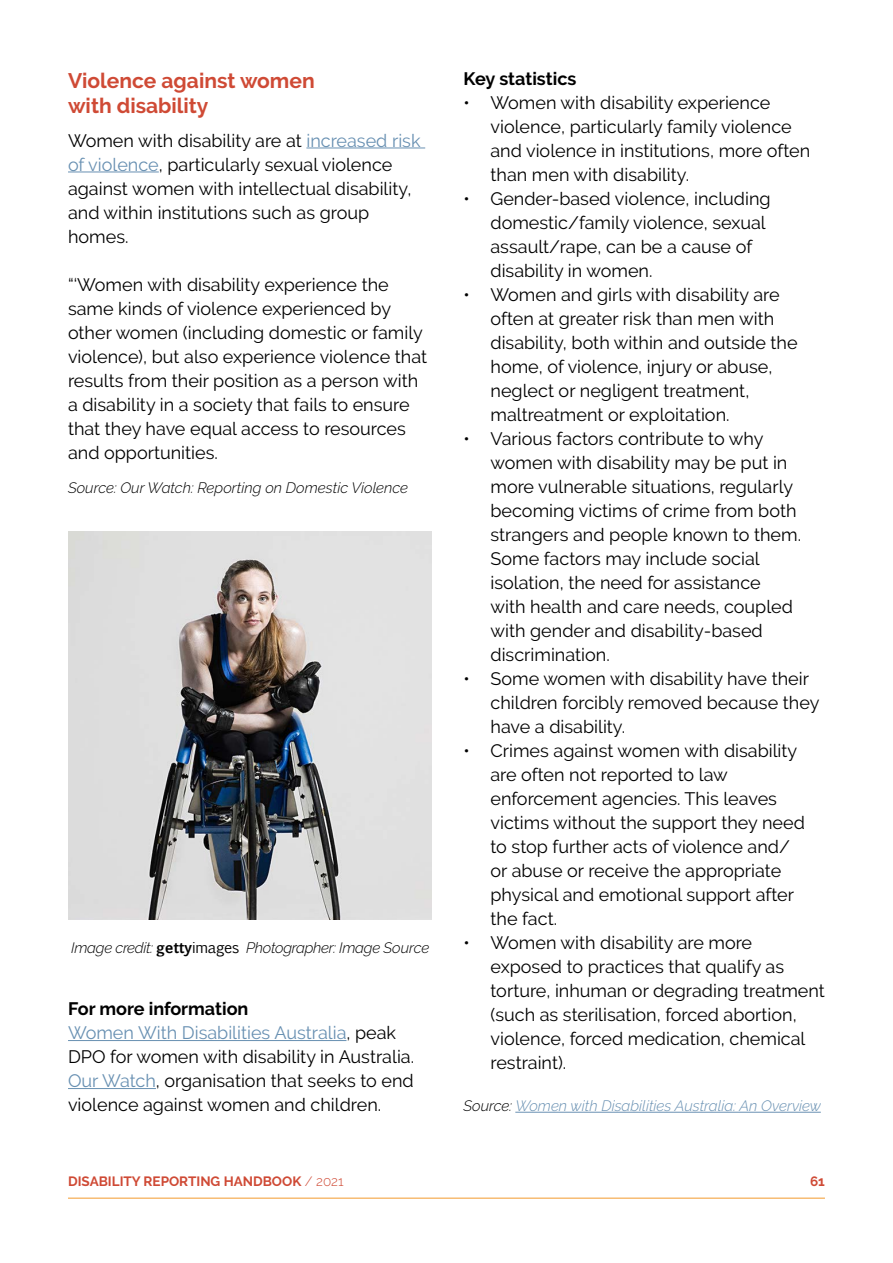
<style>
.page{position:relative;width:893px;height:1263px;background:#fff}
.page>*{position:absolute;margin:0;border:0;box-sizing:border-box;transform-origin:0 0}
.t1{font:700 21px/25.5px "Raleway";color:#cf4a35}
.t2{font:18px/24px "Raleway";color:#000}
.t3{font:700 18px "Raleway";color:#000}
.t4{font:italic 300 15px "Raleway";letter-spacing:-.005em;color:#000}
.t5{font:italic 300 15px "Raleway";color:#6890b2}
.t6{font:700 13.5px "Raleway";color:#cf4a35}
.s1{color:#6890b2}
.s2{font-family:"Euphemia UCAS";font-weight:700;font-style:normal}
.s3{font-family:"Euphemia UCAS";font-weight:400;font-style:normal}
.s4{font-weight:700}
.s5{color:#000}
.s6{font-weight:300}
</style>
<div class="page">
<img style="left:68px;top:531px;width:364px;height:388px">
<hr style="left:306px;top:148px;width:119px;height:1px;background:#6890b2">
<hr style="left:68px;top:172px;width:91px;height:1px;background:#6890b2">
<hr style="left:515px;top:1112px;width:306px;height:1px;background:#6890b2">
<hr style="left:68px;top:1040px;width:278px;height:1px;background:#6890b2">
<hr style="left:68px;top:1088px;width:88px;height:1px;background:#6890b2">
<hr style="left:68px;top:1198px;width:757px;height:1px;background:#f39a2e">
<p class="t1" style="left:68px;top:68px;width:248px">Violence against women with disability</p>
<p class="t2" style="left:68px;top:128px;width:354px">Women with disability are at <span class="s1">increased risk of violence</span>, particularly sexual violence against women with intellectual disability, and within institutions such as group homes.</p>
<p class="t2" style="left:68px;top:272px;width:361px">“‘Women with disability experience the same kinds of violence experienced by other women (including domestic or family violence), but also experience violence that results from their position as a person with a disability in a society that fails to ensure that they have equal access to resources and opportunities.</p>
<p class="t4" style="left:68px;top:479px;width:342px">Source: Our Watch: Reporting on Domestic Violence</p>
<p class="t4" style="left:71px;top:939px;width:360px">Image credit: <span class="s2">getty</span><span class="s3">images</span> Photographer: Image Source</p>
<p class="t2" style="left:68px;top:997px;width:348px"><span class="s4">For more information<br></span><span class="s1">Women With Disabilities Australia</span>, peak DPO for women with disability in Australia.<br><span class="s1">Our Watch</span>, organisation that seeks to end violence against women and children.</p>
<p class="t3" style="left:463px;top:68px;width:115px">Key statistics</p>
<p class="t2" style="left:490px;top:91px;width:321px;text-indent:-27px">• Women with disability experience violence, particularly family violence and violence in institutions, more often than men with disability.</p>
<p class="t2" style="left:490px;top:187px;width:282px;text-indent:-27px">• Gender-based violence, including domestic/family violence, sexual assault/rape, can be a cause of disability in women.</p>
<p class="t2" style="left:490px;top:283px;width:309px;text-indent:-27px">• Women and girls with disability are often at greater risk than men with disability, both within and outside the home, of violence, injury or abuse, neglect or negligent treatment, maltreatment or exploitation.</p>
<p class="t2" style="left:490px;top:426px;width:312px;text-indent:-27px">• Various factors contribute to why women with disability may be put in more vulnerable situations, regularly becoming victims of crime from both strangers and people known to them.<br>Some factors may include social isolation, the need for assistance<br>with health and care needs, coupled with gender and disability-based discrimination.</p>
<p class="t2" style="left:490px;top:666px;width:330px;text-indent:-27px">• Some women with disability have their children forcibly removed because they have a disability.</p>
<p class="t2" style="left:490px;top:738px;width:316px;text-indent:-27px">• Crimes against women with disability are often not reported to law enforcement agencies. This leaves victims without the support they need to stop further acts of violence and/ or abuse or receive the appropriate physical and emotional support after the fact.</p>
<p class="t2" style="left:490px;top:930px;width:336px;text-indent:-27px">• Women with disability are more exposed to practices that qualify as torture, inhuman or degrading treatment (such as sterilisation, forced abortion, violence, forced medication, chemical restraint).</p>
<p class="t5" style="left:463px;top:1097px;width:359px"><span class="s5">Source:</span> Women with Disabilities Australia: An Overview</p>
<p class="t6" style="left:68px;top:1174px;width:277px">DISABILITY REPORTING HANDBOOK <span class="s6">/ 2021</span></p>
<p class="t6" style="left:810px;top:1174px;width:16px">61</p>
</div>
